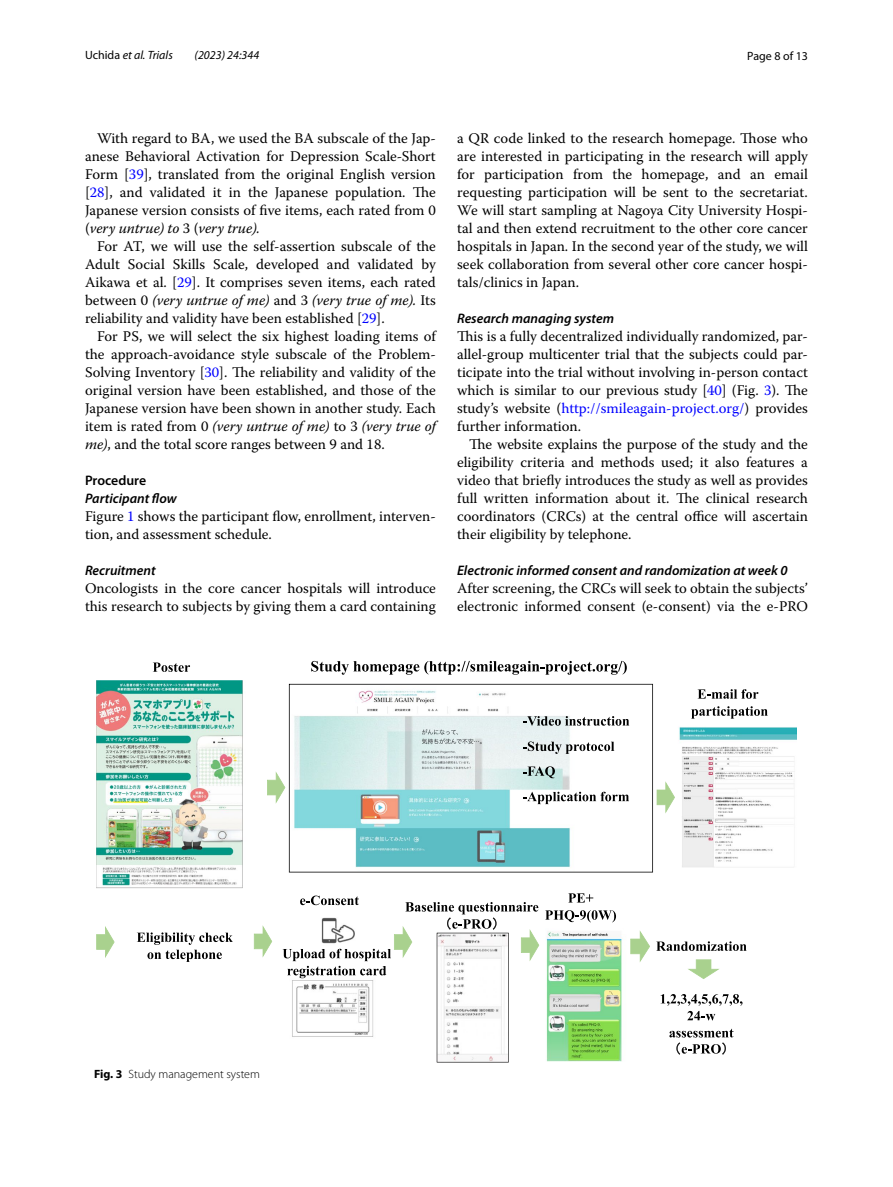
<style>
.page{position:relative;width:893px;height:1187px;background:#fff}
.page>*{position:absolute;margin:0;border:0;box-sizing:border-box;transform-origin:0 0}
.t1{font:14.7px/18px "Warnock Pro";color:#000;text-align:justify}
.t2{font:italic 600 13.8px "Myriad Pro";color:#000}
.t3{font:600 13.8px "Myriad Pro";letter-spacing:-.005em;color:#000}
.t4{font:italic 12px "Myriad Pro";color:#000}
.t5{font:300 12px "Myriad Pro";color:#000}
.t6{font:12px "Myriad Pro";color:#000}
.s1{font-style:normal}
.s2{color:#00f}
.s3{font-style:italic}
.s4{font-weight:700}
</style>
<div class="page">
<img style="left:96px;top:680px;width:701px;height:382px">
<svg style="left:153px;top:662px;width:37px;height:10px"></svg>
<svg style="left:697px;top:689px;width:61px;height:9px"></svg>
<svg style="left:691px;top:706px;width:77px;height:12px"></svg>
<svg style="left:311px;top:661px;width:316px;height:13px"></svg>
<svg style="left:289px;top:683px;width:364px;height:189px"></svg>
<svg style="left:267px;top:771px;width:18px;height:32px"></svg>
<svg style="left:657px;top:781px;width:18px;height:32px"></svg>
<svg style="left:96px;top:925px;width:19px;height:33px"></svg>
<svg style="left:137px;top:932px;width:96px;height:29px"></svg>
<svg style="left:254px;top:925px;width:18px;height:32px"></svg>
<svg style="left:656px;top:941px;width:91px;height:9px"></svg>
<svg style="left:660px;top:993px;width:82px;height:27px"></svg>
<svg style="left:669px;top:1028px;width:64px;height:26px"></svg>
<svg style="left:630px;top:930px;width:20px;height:32px"></svg>
<svg style="left:523px;top:716px;width:106px;height:9px"></svg>
<svg style="left:523px;top:741px;width:91px;height:12px"></svg>
<svg style="left:523px;top:766px;width:32px;height:12px"></svg>
<svg style="left:523px;top:791px;width:106px;height:13px"></svg>
<svg style="left:687px;top:959px;width:33px;height:20px"></svg>
<svg style="left:568px;top:893px;width:25px;height:9px"></svg>
<svg style="left:545px;top:910px;width:71px;height:12px"></svg>
<svg style="left:283px;top:895px;width:256px;height:167px"></svg>
<p class="t4" style="left:85px;top:48px;width:89px"><span class="s1">Uchida</span> et al. Trials</p>
<p class="t4" style="left:195px;top:48px;width:66px">(2023) 24:344</p>
<p class="t6" style="left:747px;top:48px;width:62px">Page 8 of 13</p>
<p class="t1" style="left:85px;top:128px;width:352px;text-indent:12px">With regard to BA, we used the BA subscale of the Jap&shy;anese Behavioral Activation for Depression Scale-Short Form [<span class="s2">39</span>], translated from the original English version [<span class="s2">28</span>], and validated it in the Japanese population. The Japanese version consists of five items, each rated from 0 (<span class="s3">very untrue) to</span> 3 (<span class="s3">very true).</span></p>
<p class="t1" style="left:85px;top:236px;width:352px;text-indent:12px">For AT, we will use the self-assertion subscale of the Adult Social Skills Scale, developed and validated by Aikawa et al. [<span class="s2">29</span>]. It comprises seven items, each rated between 0 <span class="s3">(very untrue of me)</span> and 3 <span class="s3">(very true of me).</span> Its reliability and validity have been established [<span class="s2">29</span>].</p>
<p class="t1" style="left:85px;top:326px;width:352px;text-indent:12px">For PS, we will select the six highest loading items of the approach-avoidance style subscale of the Problem-Solving Inventory [<span class="s2">30</span>]. The reliability and validity of the original version have been established, and those of the Japanese version have been shown in another study. Each item is rated from 0 <span class="s3">(very untrue of me)</span> to 3 <span class="s3">(very true of me)</span>, and the total score ranges between 9 and 18.</p>
<p class="t3" style="left:85px;top:471px;width:63px">Procedure</p>
<p class="t2" style="left:85px;top:489px;width:93px">Participant flow</p>
<p class="t1" style="left:85px;top:506px;width:352px">Figure <span class="s2">1</span> shows the participant flow, enrollment, interven&shy;tion, and assessment schedule.</p>
<p class="t2" style="left:85px;top:561px;width:72px">Recruitment</p>
<p class="t1" style="left:85px;top:578px;width:352px">Oncologists in the core cancer hospitals will introduce this research to subjects by giving them a card containing</p>
<p class="t1" style="left:457px;top:128px;width:352px">a QR code linked to the research homepage. Those who are interested in participating in the research will apply for participation from the homepage, and an email requesting participation will be sent to the secretariat.<br>We will start sampling at Nagoya City University Hospi&shy;tal and then extend recruitment to the other core cancer hospitals in Japan. In the second year of the study, we will seek collaboration from several other core cancer hospi&shy;tals/clinics in Japan.</p>
<p class="t2" style="left:457px;top:309px;width:158px">Research managing system</p>
<p class="t1" style="left:457px;top:326px;width:352px">This is a fully decentralized individually randomized, par&shy;allel-group multicenter trial that the subjects could par&shy;ticipate into the trial without involving in-person contact which is similar to our previous study [<span class="s2">40</span>] (Fig. <span class="s2">3</span>). The study’s website (<span class="s2">http://smileagain-project.org/</span>) provides further information.</p>
<p class="t1" style="left:457px;top:434px;width:352px;text-indent:12px">The website explains the purpose of the study and the eligibility criteria and methods used; it also features a video that briefly introduces the study as well as provides full written information about it. The clinical research coordinators (CRCs) at the central office will ascertain their eligibility by telephone.</p>
<p class="t2" style="left:457px;top:561px;width:332px">Electronic informed consent and randomization at week 0</p>
<p class="t1" style="left:457px;top:578px;width:352px">After screening, the CRCs will seek to obtain the subjects’ electronic informed consent (e-consent) via the e-PRO</p>
<p class="t5" style="left:94px;top:1066px;width:167px"><span class="s4">Fig. 3</span> Study management system</p>
</div>
